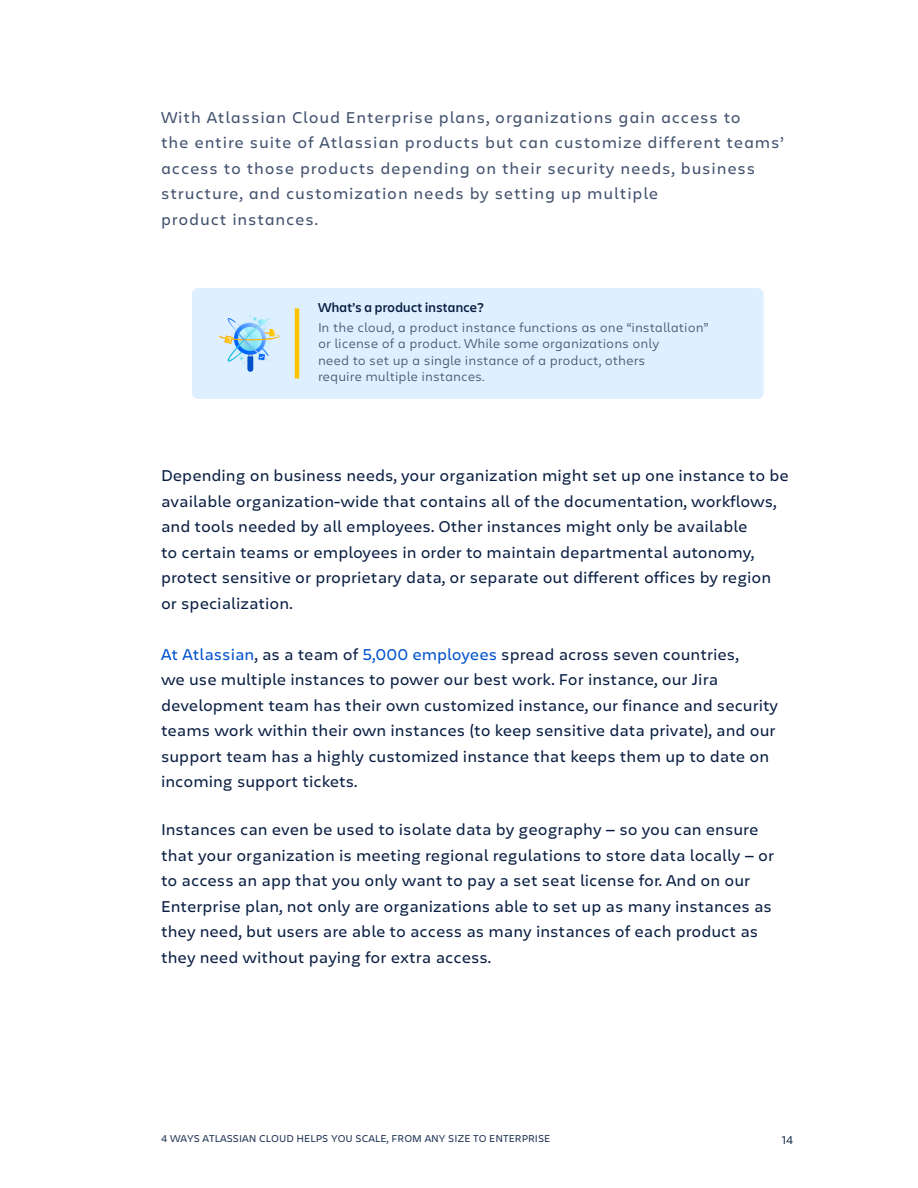
<style>
.page{position:relative;width:918px;height:1188px;background:#fff}
.page>*{position:absolute;margin:0;border:0;box-sizing:border-box;transform-origin:0 0}
.t1{font:16.5px/25.5px "Charlie Text";color:#091e42}
.t2{font:16.5px/25.5px "Charlie Text";letter-spacing:.05em;color:#42526e}
.t3{font:300 13.5px/16.2px "Charlie Text";color:#42526e}
.t4{font:600 13.5px "Charlie Display";letter-spacing:.025em;color:#091e42}
.t5{font:12px "Charlie Text";color:#253858}
.t6{font:10.5px "Charlie Text";color:#253858}
.s1{color:#0052cc}
</style>
<div class="page">
<div style="left:192px;top:288px;width:572px;height:111px;background:#deefff;border-radius:6px"></div>
<hr style="left:295px;top:308px;width:4px;height:71px;background:#ffc400">
<svg style="left:219px;top:315px;width:61px;height:57px"></svg>
<p class="t2" style="left:161px;top:103px;width:624px">With Atlassian Cloud Enterprise plans, organizations gain access to<br>the entire suite of Atlassian products but can customize different teams’ access to those products depending on their security needs, business structure, and customization needs by setting up multiple<br>product instances.</p>
<p class="t4" style="left:318px;top:297px;width:167px">What’s a product instance?</p>
<p class="t3" style="left:318px;top:319px;width:392px">In the cloud, a product instance functions as one “installation” or license of a product. While some organizations only<br>need to set up a single instance of a product, others<br>require multiple instances.</p>
<p class="t1" style="left:161px;top:462px;width:629px">Depending on business needs, your organization might set up one instance to be available organization-wide that contains all of the documentation, workflows, and tools needed by all employees. Other instances might only be available<br>to certain teams or employees in order to maintain departmental autonomy, protect sensitive or proprietary data, or separate out different offices by region or specialization.</p>
<p class="t1" style="left:161px;top:640px;width:619px"><span class="s1">At Atlassian</span>, as a team of <span class="s1">5,000 employees</span> spread across seven countries,<br>we use multiple instances to power our best work. For instance, our Jira development team has their own customized instance, our finance and security teams work within their own instances (to keep sensitive data private), and our support team has a highly customized instance that keeps them up to date on incoming support tickets.</p>
<p class="t1" style="left:161px;top:816px;width:615px">Instances can even be used to isolate data by geography — so you can ensure that your organization is meeting regional regulations to store data locally — or to access an app that you only want to pay a set seat license for. And on our Enterprise plan, not only are organizations able to set up as many instances as they need, but users are able to access as many instances of each product as they need without paying for extra access.</p>
<p class="t6" style="left:161px;top:1131px;width:391px">4 WAYS ATLASSIAN CLOUD HELPS YOU SCALE, FROM ANY SIZE TO ENTERPRISE</p>
<p class="t5" style="left:782px;top:1131px;width:13px">14</p>
</div>
